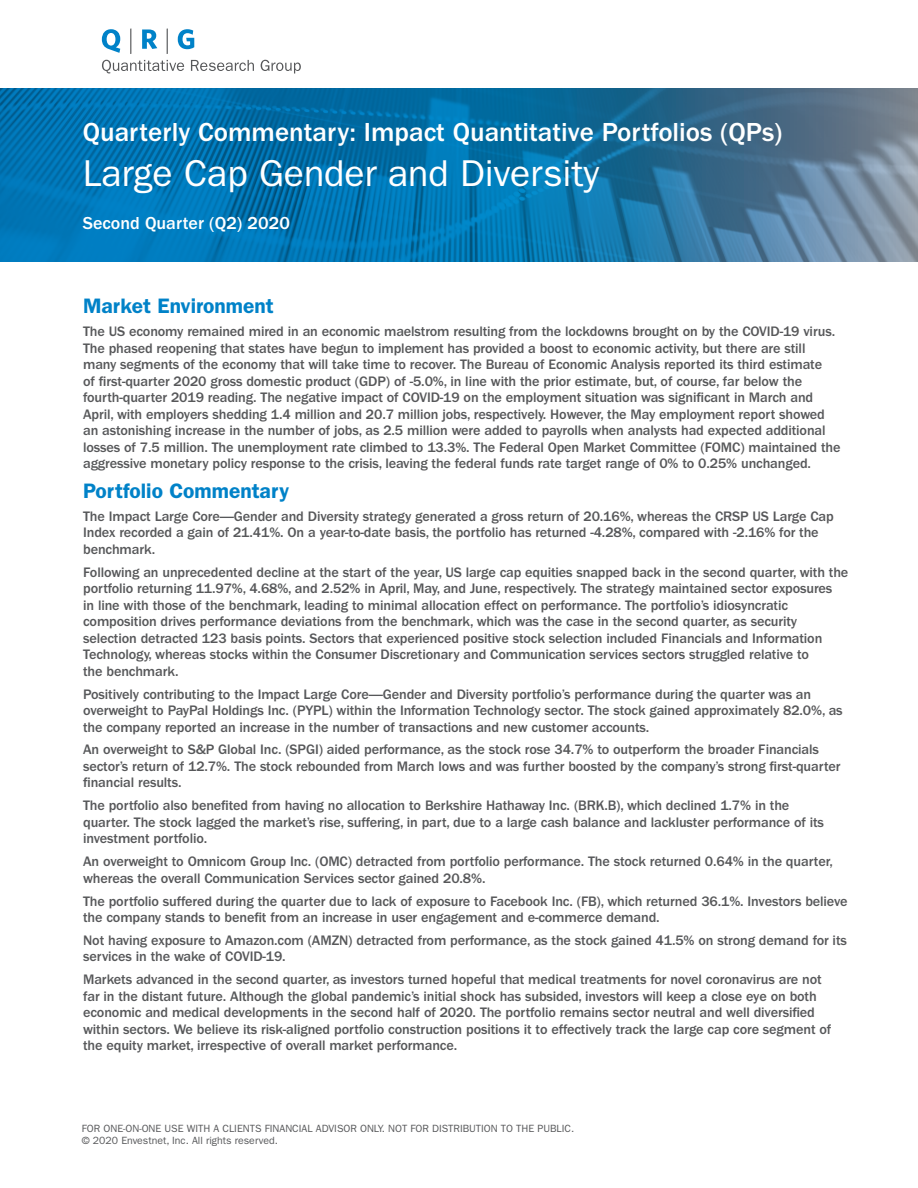
<style>
.page{position:relative;width:918px;height:1188px;background:#fff}
.page>*{position:absolute;margin:0;border:0;box-sizing:border-box;transform-origin:0 0}
.t1{font:37.5px "ITC Franklin Gothic Std";color:#fff}
.t2{font:500 27px "ITC Franklin Gothic Std";color:#fff}
.t3{font:600 21px "ITC Franklin Gothic Std";color:#0082c8}
.t4{font:500 18px "ITC Franklin Gothic Std";color:#fff}
.t5{font:500 14.25px/16.5px "ITC Franklin Gothic Std";letter-spacing:-.01em;color:#57585a}
.t6{font:10.5px "ITC Franklin Gothic Std";color:#57585a}
</style>
<div class="page">
<svg style="left:0;top:89px;width:918px;height:173px;background:#1a75a7"></svg>
<svg style="left:102px;top:60px;width:82px;height:13px"></svg>
<svg style="left:191px;top:60px;width:63px;height:11px"></svg>
<svg style="left:261px;top:60px;width:40px;height:14px"></svg>
<svg style="left:102px;top:29px;width:18px;height:24px"></svg>
<svg style="left:130px;top:28px;width:1px;height:26px"></svg>
<svg style="left:167px;top:28px;width:1px;height:26px"></svg>
<svg style="left:142px;top:29px;width:15px;height:20px"></svg>
<svg style="left:178px;top:29px;width:16px;height:20px"></svg>
<p class="t2" style="left:83px;top:117px;width:701px">Quarterly Commentary: Impact Quantitative Portfolios (QPs)</p>
<p class="t1" style="left:83px;top:152px;width:518px">Large Cap Gender and Diversity</p>
<p class="t4" style="left:83px;top:213px;width:209px">Second Quarter (Q2) 2020</p>
<p class="t3" style="left:83px;top:294px;width:192px">Market Environment</p>
<p class="t5" style="left:83px;top:324px;width:759px">The US economy remained mired in an economic maelstrom resulting from the lockdowns brought on by the COVID-19 virus.<br>The phased reopening that states have begun to implement has provided a boost to economic activity, but there are still many segments of the economy that will take time to recover. The Bureau of Economic Analysis reported its third estimate<br>of first-quarter 2020 gross domestic product (GDP) of -5.0%, in line with the prior estimate, but, of course, far below the fourth-quarter 2019 reading. The negative impact of COVID-19 on the employment situation was significant in March and April, with employers shedding 1.4 million and 20.7 million jobs, respectively. However, the May employment report showed an astonishing increase in the number of jobs, as 2.5 million were added to payrolls when analysts had expected additional losses of 7.5 million. The unemployment rate climbed to 13.3%. The Federal Open Market Committee (FOMC) maintained the aggressive monetary policy response to the crisis, leaving the federal funds rate target range of 0% to 0.25% unchanged.</p>
<p class="t3" style="left:83px;top:478px;width:208px">Portfolio Commentary</p>
<p class="t5" style="left:83px;top:508px;width:752px">The Impact Large Core—Gender and Diversity strategy generated a gross return of 20.16%, whereas the CRSP US Large Cap<br>Index recorded a gain of 21.41%. On a year-to-date basis, the portfolio has returned -4.28%, compared with -2.16% for the benchmark.</p>
<p class="t5" style="left:83px;top:564px;width:767px">Following an unprecedented decline at the start of the year, US large cap equities snapped back in the second quarter, with the portfolio returning 11.97%, 4.68%, and 2.52% in April, May, and June, respectively. The strategy maintained sector exposures<br>in line with those of the benchmark, leading to minimal allocation effect on performance. The portfolio’s idiosyncratic composition drives performance deviations from the benchmark, which was the case in the second quarter, as security selection detracted 123 basis points. Sectors that experienced positive stock selection included Financials and Information Technology, whereas stocks within the Consumer Discretionary and Communication services sectors struggled relative to<br>the benchmark.</p>
<p class="t5" style="left:83px;top:686px;width:761px">Positively contributing to the Impact Large Core—Gender and Diversity portfolio’s performance during the quarter was an overweight to PayPal Holdings Inc. (PYPL) within the Information Technology sector. The stock gained approximately 82.0%, as the company reported an increase in the number of transactions and new customer accounts.</p>
<p class="t5" style="left:83px;top:742px;width:759px">An overweight to S&amp;P Global Inc. (SPGI) aided performance, as the stock rose 34.7% to outperform the broader Financials sector’s return of 12.7%. The stock rebounded from March lows and was further boosted by the company’s strong first-quarter financial results.</p>
<p class="t5" style="left:83px;top:797px;width:742px">The portfolio also benefited from having no allocation to Berkshire Hathaway Inc. (BRK.B), which declined 1.7% in the quarter. The stock lagged the market’s rise, suffering, in part, due to a large cash balance and lackluster performance of its investment portfolio.</p>
<p class="t5" style="left:83px;top:853px;width:751px">An overweight to Omnicom Group Inc. (OMC) detracted from portfolio performance. The stock returned 0.64% in the quarter, whereas the overall Communication Services sector gained 20.8%.</p>
<p class="t5" style="left:83px;top:893px;width:766px">The portfolio suffered during the quarter due to lack of exposure to Facebook Inc. (FB), which returned 36.1%. Investors believe the company stands to benefit from an increase in user engagement and e-commerce demand.</p>
<p class="t5" style="left:83px;top:932px;width:765px">Not having exposure to Amazon.com (AMZN) detracted from performance, as the stock gained 41.5% on strong demand for its services in the wake of COVID-19.</p>
<p class="t5" style="left:83px;top:972px;width:750px">Markets advanced in the second quarter, as investors turned hopeful that medical treatments for novel coronavirus are not far in the distant future. Although the global pandemic’s initial shock has subsided, investors will keep a close eye on both economic and medical developments in the second half of 2020. The portfolio remains sector neutral and well diversified within sectors. We believe its risk-aligned portfolio construction positions it to effectively track the large cap core segment of the equity market, irrespective of overall market performance.</p>
<p class="t6" style="left:82px;top:1123px;width:494px">FOR ONE-ON-ONE USE WITH A CLIENTS FINANCIAL ADVISOR ONLY. NOT FOR DISTRIBUTION TO THE PUBLIC.</p>
<p class="t6" style="left:82px;top:1135px;width:198px">© 2020 Envestnet, Inc. All rights reserved.</p>
</div>
